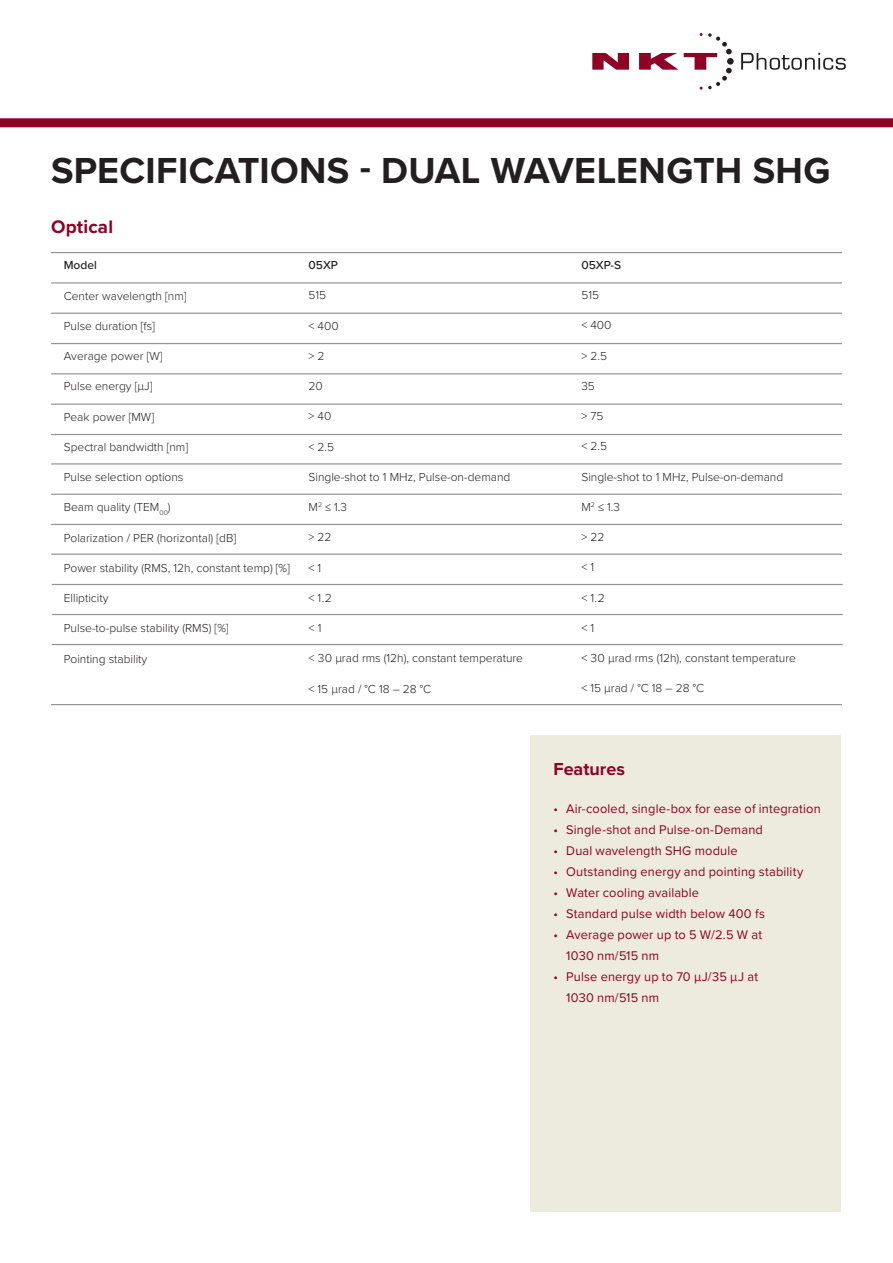
<style>
.page{position:relative;width:893px;height:1263px;background:#fff}
.page>*{position:absolute;margin:0;border:0;box-sizing:border-box;transform-origin:0 0}
.t1{font:700 37.5px "Proxima Nova";letter-spacing:.01em;color:#231f20}
.t2{font:700 18.9px "Proxima Nova";letter-spacing:.01em;color:#900126}
.t3{font:700 18px "Proxima Nova";color:#900126}
.t4{font:13.05px/21px "Proxima Nova";letter-spacing:.015em;color:#900126}
.t5{font:300 12px "Proxima Nova";color:#231f20}
.t6{font:500 12px "Proxima Nova";color:#231f20}
</style>
<div class="page">
<svg style="left:741px;top:53px;width:105px;height:17px"></svg>
<svg style="left:592px;top:33px;width:142px;height:57px"></svg>
<div style="left:0;top:118px;width:893px;height:9px;background:#900126"></div>
<hr style="left:51px;top:524px;width:791px;height:1px;background:#939598">
<hr style="left:51px;top:252px;width:791px;height:1px;background:#939598">
<hr style="left:51px;top:282px;width:791px;height:1px;background:#939598">
<hr style="left:51px;top:313px;width:791px;height:1px;background:#939598">
<hr style="left:51px;top:343px;width:791px;height:1px;background:#939598">
<hr style="left:51px;top:373px;width:791px;height:1px;background:#939598">
<hr style="left:51px;top:404px;width:791px;height:1px;background:#939598">
<hr style="left:51px;top:434px;width:791px;height:1px;background:#939598">
<hr style="left:51px;top:554px;width:791px;height:1px;background:#939598">
<hr style="left:52px;top:614px;width:791px;height:1px;background:#939598">
<hr style="left:52px;top:644px;width:791px;height:1px;background:#939598">
<hr style="left:51px;top:704px;width:791px;height:1px;background:#939598">
<hr style="left:51px;top:463px;width:791px;height:1px;background:#939598">
<hr style="left:51px;top:494px;width:791px;height:1px;background:#939598">
<hr style="left:52px;top:584px;width:791px;height:1px;background:#939598">
<div style="left:530px;top:736px;width:311px;height:476px;background:#edebdd"></div>
<p class="t1" style="left:51px;top:142px;width:781px">SPECIFICATIONS - DUAL WAVELENGTH SHG</p>
<p class="t2" style="left:51px;top:213px;width:64px">Optical</p>
<p class="t6" style="left:64px;top:256px;width:35px">Model</p>
<p class="t5" style="left:64px;top:287px;width:124px">Center wavelength [nm]</p>
<p class="t5" style="left:64px;top:317px;width:93px">Pulse duration [fs]</p>
<p class="t5" style="left:64px;top:347px;width:100px">Average power [W]</p>
<p class="t5" style="left:64px;top:377px;width:90px">Pulse energy [µJ]</p>
<p class="t5" style="left:64px;top:408px;width:92px">Peak power [MW]</p>
<p class="t5" style="left:64px;top:438px;width:126px">Spectral bandwidth [nm]</p>
<p class="t5" style="left:64px;top:468px;width:121px">Pulse selection options</p>
<p class="t5" style="left:64px;top:498px;width:108px">Beam quality (TEM<sub>00</sub>)</p>
<p class="t5" style="left:64px;top:529px;width:174px">Polarization / PER (horizontal) [dB]</p>
<p class="t5" style="left:64px;top:559px;width:228px">Power stability (RMS, 12h, constant temp) [%]</p>
<p class="t5" style="left:64px;top:589px;width:46px">Ellipticity</p>
<p class="t5" style="left:64px;top:619px;width:166px">Pulse-to-pulse stability (RMS) [%]</p>
<p class="t5" style="left:64px;top:650px;width:85px">Pointing stability</p>
<p class="t6" style="left:581px;top:256px;width:41px">05XP-S</p>
<p class="t5" style="left:581px;top:286px;width:19px">515</p>
<p class="t5" style="left:581px;top:316px;width:32px">&lt; 400</p>
<p class="t5" style="left:581px;top:347px;width:27px">&gt; 2.5</p>
<p class="t5" style="left:581px;top:377px;width:15px">35</p>
<p class="t5" style="left:581px;top:407px;width:24px">&gt; 75</p>
<p class="t5" style="left:581px;top:437px;width:27px">&lt; 2.5</p>
<p class="t5" style="left:581px;top:468px;width:203px">Single-shot to 1 MHz, Pulse-on-demand</p>
<p class="t5" style="left:581px;top:498px;width:40px">M<sup>2</sup> ≤ 1.3</p>
<p class="t5" style="left:581px;top:528px;width:25px">&gt; 22</p>
<p class="t5" style="left:581px;top:558px;width:14px">&lt; 1</p>
<p class="t5" style="left:581px;top:589px;width:25px">&lt; 1.2</p>
<p class="t5" style="left:581px;top:619px;width:15px">&lt; 1</p>
<p class="t5" style="left:581px;top:649px;width:216px">&lt; 30 µrad rms (12h), constant temperature</p>
<p class="t5" style="left:581px;top:679px;width:124px">&lt; 15 µrad / °C 18 – 28 °C</p>
<p class="t6" style="left:309px;top:256px;width:31px">05XP</p>
<p class="t5" style="left:309px;top:286px;width:19px">515</p>
<p class="t5" style="left:309px;top:317px;width:32px">&lt; 400</p>
<p class="t5" style="left:309px;top:347px;width:18px">&gt; 2</p>
<p class="t5" style="left:309px;top:377px;width:16px">20</p>
<p class="t5" style="left:309px;top:407px;width:24px">&gt; 40</p>
<p class="t5" style="left:309px;top:438px;width:27px">&lt; 2.5</p>
<p class="t5" style="left:309px;top:468px;width:203px">Single-shot to 1 MHz, Pulse-on-demand</p>
<p class="t5" style="left:309px;top:498px;width:40px">M<sup>2</sup> ≤ 1.3</p>
<p class="t5" style="left:309px;top:528px;width:25px">&gt; 22</p>
<p class="t5" style="left:309px;top:559px;width:14px">&lt; 1</p>
<p class="t5" style="left:309px;top:589px;width:25px">&lt; 1.2</p>
<p class="t5" style="left:309px;top:619px;width:15px">&lt; 1</p>
<p class="t5" style="left:309px;top:649px;width:216px">&lt; 30 µrad rms (12h), constant temperature</p>
<p class="t5" style="left:309px;top:680px;width:124px">&lt; 15 µrad / °C 18 – 28 °C</p>
<p class="t3" style="left:553px;top:756px;width:73px">Features</p>
<p class="t4" style="left:553px;top:797px;width:269px">• Air-cooled, single-box for ease of integration</p>
<p class="t4" style="left:553px;top:818px;width:211px">• Single-shot and Pulse-on-Demand</p>
<p class="t4" style="left:553px;top:839px;width:186px">• Dual wavelength SHG module</p>
<p class="t4" style="left:553px;top:860px;width:251px">• Outstanding energy and pointing stability</p>
<p class="t4" style="left:553px;top:881px;width:147px">• Water cooling available</p>
<p class="t4" style="left:553px;top:902px;width:213px">• Standard pulse width below 400 fs</p>
<p class="t4" style="left:566px;top:923px;width:197px;text-indent:-13px">• Average power up to 5 W/2.5 W at<br>1030 nm/515 nm</p>
<p class="t4" style="left:566px;top:965px;width:193px;text-indent:-13px">• Pulse energy up to 70 µJ/35 µJ at<br>1030 nm/515 nm</p>
</div>
